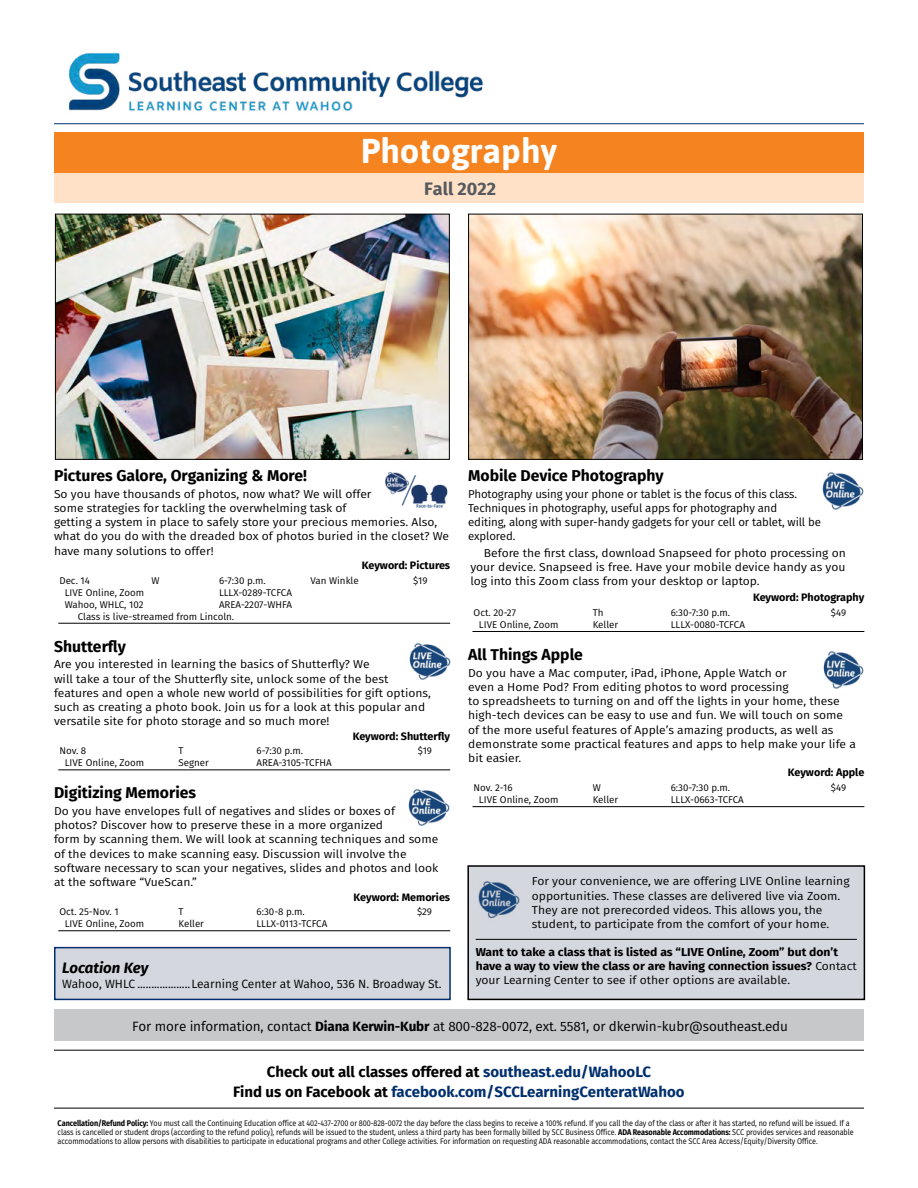
<style>
.page{position:relative;width:918px;height:1188px;background:#fff}
.page>*{position:absolute;margin:0;border:0;box-sizing:border-box;transform-origin:0 0}
.t1{font:700 34.5px "Asap";color:#fff}
.t2{font:700 18px "Fira Sans";color:#565a5f}
.t3{font:700 15.75px "Fira Sans";color:#000}
.t4{font:700 15px "Fira Sans";color:#002f6e}
.t5{font:700 15px "Fira Sans";color:#000}
.IOC_Town{font:italic 700 15px "Fira Sans";color:#000}
.t6{font:13.5px "Fira Sans";letter-spacing:-.01em;color:#000}
.IOC_Location{font:12px "Fira Sans";color:#000}
.class_description{font:11.55px/14.2px "Fira Sans";color:#000;scale:1.06 1}
.class_description-2{font:11.55px/14.2px "Fira Sans";color:#000}
.class_description-3{font:700 11.55px/14.2px "Fira Sans";color:#000;scale:1.06 1}
.class_details{font:11.55px/14.2px "Fira Sans";color:#000;text-align:justify;scale:1.06 1}
.keyword{font:700 10.8px "Fira Sans";color:#000}
.logistics{font:9.75px "Fira Sans";color:#000}
.logistics_multi_sec{font:9.75px/12px "Fira Sans";color:#000}
.t7{font:8.25px/9px "Fira Sans";letter-spacing:-.01em;color:#000;scale:.88 1}
.s1{font-weight:400}
.s2{font-weight:700}
.s3{color:#002f6e}
.s4{color:#000}
</style>
<div class="page">
<hr style="left:54px;top:123px;width:810px;height:1px;background:#002f6e">
<hr style="left:58px;top:623px;width:392px;height:1px;background:#000">
<hr style="left:58px;top:770px;width:392px;height:1px;background:#000">
<hr style="left:58px;top:930px;width:392px;height:1px;background:#000">
<hr style="left:473px;top:631px;width:391px;height:1px;background:#000">
<hr style="left:473px;top:806px;width:391px;height:1px;background:#000">
<img style="left:385px;top:472px;width:63px;height:36px">
<img style="left:409px;top:643px;width:42px;height:37px">
<img style="left:408px;top:789px;width:42px;height:37px">
<img style="left:822px;top:472px;width:42px;height:38px">
<img style="left:823px;top:651px;width:41px;height:38px">
<div style="left:55px;top:948px;width:395px;height:51px;background:#d4d7de"></div>
<div style="left:54px;top:947px;width:397px;height:53px;border:2px solid #002f6e"></div>
<div style="left:54px;top:1009px;width:810px;height:32px;background:#c7c8ca"></div>
<div style="left:54px;top:132px;width:810px;height:41px;background:#f58320"></div>
<div style="left:54px;top:173px;width:810px;height:30px;background:#fee1c6"></div>
<img style="left:54px;top:52px;width:443px;height:72px">
<img style="left:468px;top:213px;width:395px;height:247px">
<img style="left:55px;top:213px;width:395px;height:247px">
<div style="left:468px;top:866px;width:396px;height:133px;background:#d4d7de"></div>
<hr style="left:476px;top:939px;width:381px;height:1px;background:#000">
<div style="left:467px;top:865px;width:398px;height:135px;border:2px solid #000"></div>
<img style="left:478px;top:881px;width:42px;height:37px">
<hr style="left:54px;top:1050px;width:810px;height:1px;background:#000">
<hr style="left:54px;top:1108px;width:810px;height:1px;background:#000">
<p class="t1" style="left:361px;top:126px;width:198px">Photography</p>
<p class="t2" style="left:424px;top:173px;width:74px">Fall 2022</p>
<p class="t3" style="left:54px;top:462px;width:254px">Pictures Galore, Organizing &amp; More!</p>
<p class="class_description" style="left:54px;top:486px;width:374px">So you have thousands of photos, now what? We will offer<br>some strategies for tackling the overwhelming task of<br>getting a system in place to safely store your precious memories. Also, what do you do with the dreaded box of photos buried in the closet? We have many solutions to offer!</p>
<p class="keyword" style="left:362px;top:556px;width:90px">Keyword: Pictures</p>
<p class="logistics_multi_sec" style="left:59px;top:574px;width:32px">Dec. 14</p>
<p class="logistics_multi_sec" style="left:152px;top:574px;width:10px">W</p>
<p class="logistics_multi_sec" style="left:219px;top:574px;width:48px">6-7:30 p.m.</p>
<p class="logistics_multi_sec" style="left:311px;top:574px;width:50px">Van Winkle</p>
<p class="logistics_multi_sec" style="left:413px;top:574px;width:16px">$19</p>
<p class="logistics_multi_sec" style="left:65px;top:586px;width:81px">LIVE Online, Zoom</p>
<p class="logistics_multi_sec" style="left:219px;top:586px;width:75px">LLLX-0289-TCFCA</p>
<p class="logistics_multi_sec" style="left:65px;top:598px;width:80px">Wahoo, WHLC, 102</p>
<p class="t3" style="left:468px;top:462px;width:197px">Mobile Device Photography</p>
<p class="class_description-2" style="left:468px;top:486px;width:354px">Photography using your phone or tablet is the focus of this class.<br>Techniques in photography, useful apps for photography and<br>editing, along with super-handy gadgets for your cell or tablet, will be explored.</p>
<p class="class_details" style="left:470px;top:545px;width:356px;text-indent:14px">Before the first class, download Snapseed for photo processing on your device. Snapseed is free. Have your mobile device handy as you log into this Zoom class from your desktop or laptop.</p>
<p class="keyword" style="left:753px;top:588px;width:113px">Keyword: Photography</p>
<p class="logistics" style="left:474px;top:605px;width:44px">Oct. 20-27</p>
<p class="logistics" style="left:593px;top:605px;width:12px">Th</p>
<p class="logistics" style="left:671px;top:605px;width:61px">6:30-7:30 p.m.</p>
<p class="logistics" style="left:831px;top:605px;width:17px">$49</p>
<p class="logistics" style="left:479px;top:617px;width:81px">LIVE Online, Zoom</p>
<p class="logistics" style="left:593px;top:617px;width:27px">Keller</p>
<p class="logistics" style="left:671px;top:617px;width:76px">LLLX-0080-TCFCA</p>
<p class="t3" style="left:468px;top:641px;width:116px">All Things Apple</p>
<p class="class_description" style="left:468px;top:665px;width:367px">Do you have a Mac computer, iPad, iPhone, Apple Watch or<br>even a Home Pod? From editing photos to word processing<br>to spreadsheets to turning on and off the lights in your home, these high-tech devices can be easy to use and fun. We will touch on some of the more useful features of Apple’s amazing products, as well as demonstrate some practical features and apps to help make your life a bit easier.</p>
<p class="keyword" style="left:788px;top:764px;width:78px">Keyword: Apple</p>
<p class="logistics" style="left:474px;top:780px;width:41px">Nov. 2-16</p>
<p class="logistics" style="left:593px;top:780px;width:10px">W</p>
<p class="logistics" style="left:671px;top:780px;width:61px">6:30-7:30 p.m.</p>
<p class="logistics" style="left:831px;top:780px;width:17px">$49</p>
<p class="logistics" style="left:479px;top:792px;width:81px">LIVE Online, Zoom</p>
<p class="logistics" style="left:593px;top:792px;width:27px">Keller</p>
<p class="logistics" style="left:671px;top:792px;width:75px">LLLX-0663-TCFCA</p>
<p class="logistics_multi_sec" style="left:78px;top:598px;width:216px;text-indent:141px">AREA-2207-WHFA<br>Class is live-streamed from Lincoln.</p>
<p class="t3" style="left:54px;top:633px;width:73px">Shutterfly</p>
<p class="class_description" style="left:54px;top:657px;width:357px">Are you interested in learning the basics of Shutterfly? We<br>will take a tour of the Shutterfly site, unlock some of the best features and open a whole new world of possibilities for gift options, such as creating a photo book. Join us for a look at this popular and versatile site for photo storage and so much more!</p>
<p class="keyword" style="left:353px;top:727px;width:99px">Keyword: Shutterfly</p>
<p class="logistics" style="left:59px;top:744px;width:28px">Nov. 8</p>
<p class="logistics" style="left:179px;top:744px;width:7px">T</p>
<p class="logistics" style="left:257px;top:744px;width:48px">6-7:30 p.m.</p>
<p class="logistics" style="left:418px;top:744px;width:16px">$19</p>
<p class="logistics" style="left:65px;top:756px;width:81px">LIVE Online, Zoom</p>
<p class="logistics" style="left:179px;top:756px;width:32px">Segner</p>
<p class="logistics" style="left:256px;top:756px;width:77px">AREA-3105-TCFHA</p>
<p class="t3" style="left:54px;top:780px;width:144px">Digitizing Memories</p>
<p class="class_description" style="left:54px;top:803px;width:364px">Do you have envelopes full of negatives and slides or boxes of photos? Discover how to preserve these in a more organized<br>form by scanning them. We will look at scanning techniques and some of the devices to make scanning easy. Discussion will involve the software necessary to scan your negatives, slides and photos and look at the software “VueScan.”</p>
<p class="keyword" style="left:354px;top:888px;width:98px">Keyword: Memories</p>
<p class="logistics" style="left:59px;top:905px;width:61px">Oct. 25-Nov. 1</p>
<p class="logistics" style="left:179px;top:905px;width:7px">T</p>
<p class="logistics" style="left:257px;top:905px;width:50px">6:30-8 p.m.</p>
<p class="logistics" style="left:417px;top:905px;width:16px">$29</p>
<p class="logistics" style="left:65px;top:917px;width:81px">LIVE Online, Zoom</p>
<p class="logistics" style="left:179px;top:917px;width:27px">Keller</p>
<p class="logistics" style="left:256px;top:917px;width:72px">LLLX-0113-TCFCA</p>
<p class="class_description" style="left:532px;top:874px;width:301px">For your convenience, we are offering LIVE Online learning opportunities. These classes are delivered live via Zoom.<br>They are not prerecorded videos. This allows you, the student, to participate from the comfort of your home.</p>
<p class="class_description-3" style="left:476px;top:944px;width:361px">Want to take a class that is listed as “LIVE Online, Zoom” but don’t have a way to view the class or are having connection issues? <span class="s1">Contact your Learning Center to see if other options are available.</span></p>
<p class="IOC_Town" style="left:62px;top:955px;width:88px">Location Key</p>
<p class="IOC_Location" style="left:62px;top:975px;width:381px">Wahoo, WHLC ...................Learning Center at Wahoo, 536 N. Broadway St.</p>
<p class="t6" style="left:132px;top:1017px;width:657px">For more information, contact <span class="s2">Diana Kerwin-Kubr</span> at 800-828-0072, ext. 5581, or dkerwin-kubr@southeast.edu</p>
<p class="t5" style="left:267px;top:1059px;width:386px">Check out all classes offered at <span class="s3">southeast.edu/WahooLC</span></p>
<p class="t4" style="left:233px;top:1079px;width:453px"><span class="s4">Find us on Facebook at</span> facebook.com/SCCLearningCenteratWahoo</p>
<p class="t7" style="left:58px;top:1119px;width:906px"><span class="s2">Cancellation/Refund Policy:</span> You must call the Continuing Education office at 402-437-2700 or 800-828-0072 the day before the class begins to receive a 100% refund. If you call the day of the class or after it has started, no refund will be issued. If a class is cancelled or student drops (according to the refund policy), refunds will be issued to the student, unless a third party has been formally billed by SCC Business Office. <span class="s2">ADA Reasonable Accommodations:</span> SCC provides services and reasonable accommodations to allow persons with disabilities to participate in educational programs and other College activities. For information on requesting ADA reasonable accommodations, contact the SCC Area Access/Equity/Diversity Office.</p>
</div>
